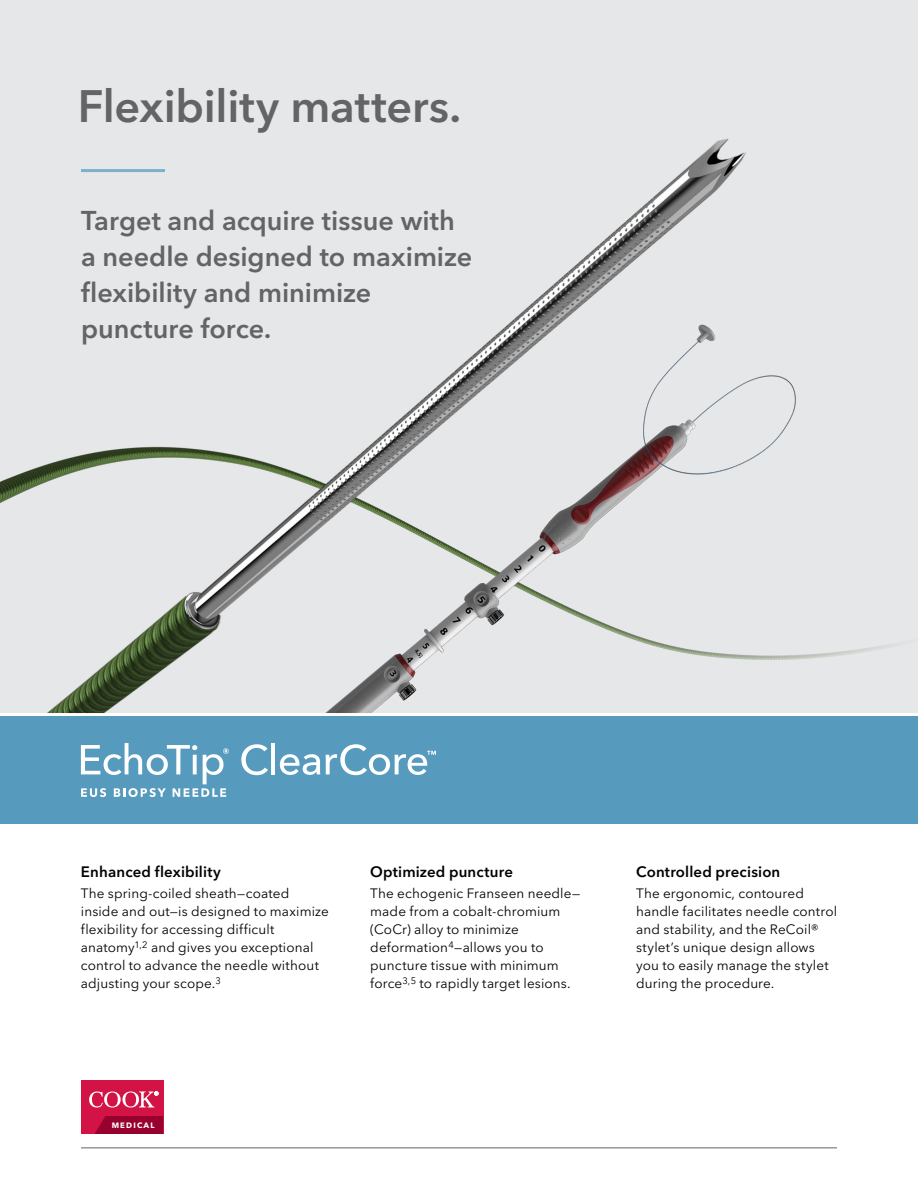
<style>
.page{position:relative;width:918px;height:1188px;background:#fff}
.page>*{position:absolute;margin:0;border:0;box-sizing:border-box;transform-origin:0 0}
.t1{font:600 45px "Avenir Next LT Pro";letter-spacing:-.005em;color:#636466}
.t2{font:600 27px/36px "Avenir Next LT Pro";color:#636466}
.t3{font:600 15px "Avenir Next LT Pro";letter-spacing:.01em;color:#000}
.t4{font:13.5px/18px "Avenir Next LT Pro";letter-spacing:.01em;color:#000}
.t5{font:700 7.8px "Avenir Next LT Pro";letter-spacing:.155em;color:#fff}
</style>
<div class="page">
<div style="left:0;top:0;width:918px;height:713px;background:#e6e7e8"></div>
<hr style="left:81px;top:1148px;width:756px;height:1px;background:#636466">
<div style="left:81px;top:1080px;width:82px;height:54px;background:#d31245"></div>
<svg style="left:95px;top:1116px;width:68px;height:18px"></svg>
<svg style="left:89px;top:1091px;width:69px;height:17px"></svg>
<img style="left:26px;top:138px;width:739px;height:575px">
<div style="left:0;top:716px;width:918px;height:108px;background:#569bbe"></div>
<hr style="left:81px;top:169px;width:84px;height:3px;background:#7eb0cc">
<svg style="left:241px;top:744px;width:27px;height:31px"></svg>
<hr style="left:271px;top:743px;width:4px;height:31px;background:#fff">
<svg style="left:280px;top:754px;width:40px;height:21px"></svg>
<svg style="left:326px;top:744px;width:110px;height:31px"></svg>
<svg style="left:81px;top:743px;width:148px;height:54px"></svg>
<h1 class="t1" style="left:78px;top:79px;width:385px">Flexibility matters.</h1>
<h2 class="t2" style="left:81px;top:202px;width:393px">Target and acquire tissue with a needle designed to maximize flexibility and minimize puncture force.</h2>
<p class="t3" style="left:81px;top:862px;width:141px">Enhanced flexibility</p>
<p class="t4" style="left:81px;top:884px;width:249px">The spring-coiled sheath—coated inside and out—is designed to maximize flexibility for accessing difficult anatomy<sup>1,2</sup> and gives you exceptional control to advance the needle without adjusting your scope.<sup>3</sup></p>
<p class="t3" style="left:370px;top:862px;width:144px">Optimized puncture</p>
<p class="t4" style="left:370px;top:884px;width:211px">The echogenic Franseen needle— made from a cobalt-chromium (CoCr) alloy to minimize deformation<sup>4</sup>—allows you to puncture tissue with minimum force<sup>3,5</sup> to rapidly target lesions.</p>
<p class="t5" style="left:112px;top:1120px;width:44px">MEDICAL</p>
<p class="t3" style="left:636px;top:863px;width:146px">Controlled precision</p>
<p class="t4" style="left:636px;top:884px;width:203px">The ergonomic, contoured handle facilitates needle control and stability, and the ReCoil® stylet’s unique design allows you to easily manage the stylet during the procedure.</p>
</div>
